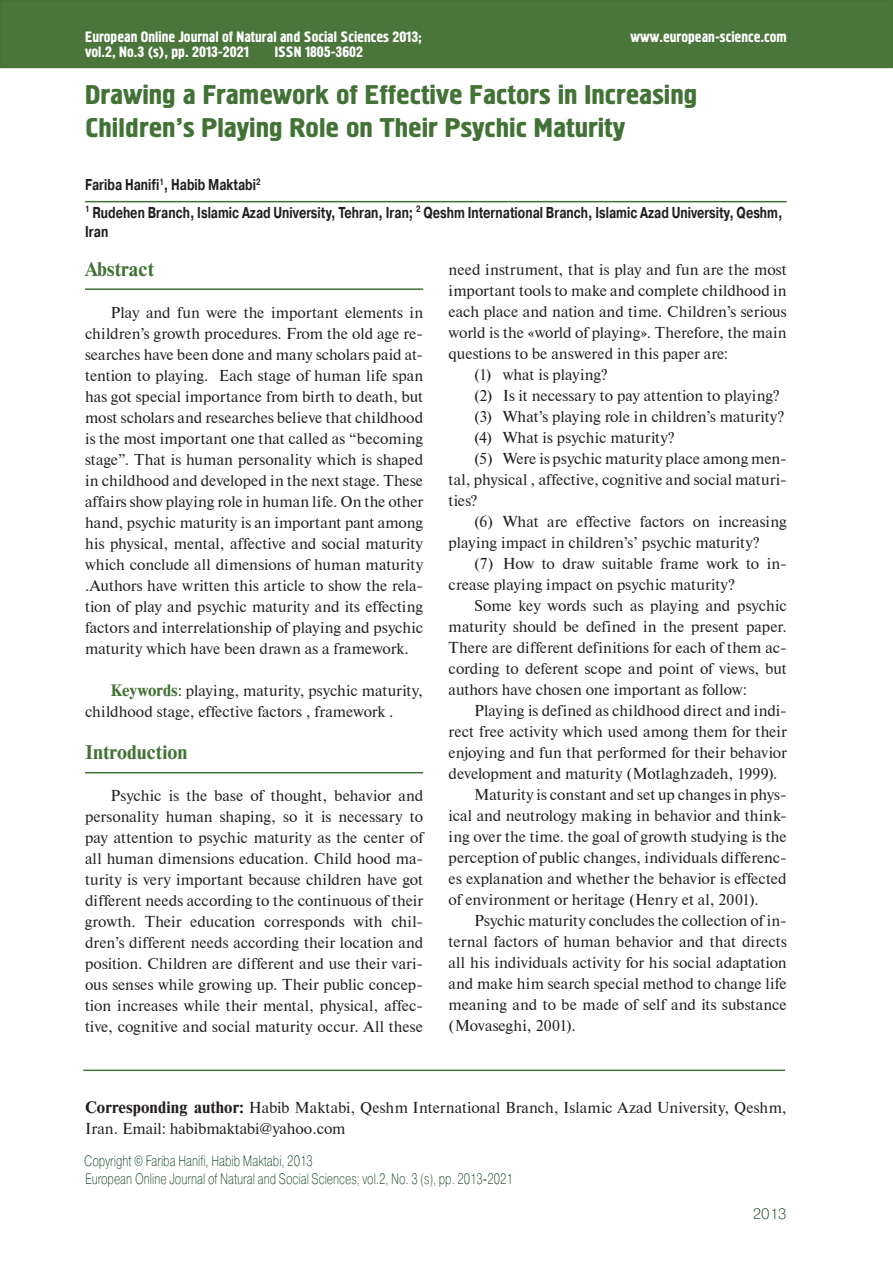
<style>
.page{position:relative;width:893px;height:1263px;background:#fff}
.page>*{position:absolute;margin:0;border:0;box-sizing:border-box;transform-origin:0 0}
.t1{font:27px/32.4px "Hermes C";color:#427235;scale:1.11 1}
.t2{font:18.75px "Newton C Bold";color:#427235}
.t3{font:15.75px/21px "Newton CTT";letter-spacing:.005em;color:#231f20;text-align:justify}
.t4{font:700 15.75px/27.5px "Pragmatica C";color:#231f20;scale:.75 1}
.t5{font:15px/15.5px "Hermes C";color:#fff}
.t6{font:15px "Pragmatica Light C";color:#0b3e20;scale:.75 1}
.t7{font:15px "Pragmatica Light C";color:#0b3e20}
.s1{font-family:"Newton C Bold";color:#427235}
.s2{font-family:"Newton C Bold"}
</style>
<div class="page">
<div style="left:1px;top:1px;width:891px;height:66px;background:#4b763b"></div>
<div style="left:0;top:0;width:893px;height:68px;border:2px solid #427235"></div>
<hr style="left:83px;top:1070px;width:702px;height:1px;background:#427235">
<hr style="left:85px;top:201px;width:702px;height:1px;background:#427235">
<hr style="left:85px;top:288px;width:338px;height:2px;background:#427235">
<hr style="left:85px;top:772px;width:338px;height:1px;background:#427235">
<p class="t5" style="left:275px;top:29px;width:149px;text-indent:-190px">European Online Journal of Natural and Social Sciences 2013;<br>ISSN 1805-3602</p>
<p class="t5" style="left:630px;top:30px;width:158px">www.european-science.com</p>
<p class="t5" style="left:85px;top:45px;width:165px">vol.2, No.3 (s), pp. 2013-2021</p>
<h1 class="t1" style="left:85px;top:80px;width:553px">Drawing a Framework of Effective Factors in Increasing<br>Children’s Playing Role on Their Psychic Maturity</h1>
<p class="t4" style="left:85px;top:171px;width:931px">Fariba Hanifi<sup>1</sup>, Habib Maktabi<sup>2<br>1</sup> Rudehen Branch, Islamic Azad University, Tehran, Iran; <sup>2</sup> Qeshm International Branch, Islamic Azad University, Qeshm,</p>
<p class="t4" style="left:85px;top:217px;width:32px">Iran</p>
<p class="t2" style="left:85px;top:261px;width:71px">Abstract</p>
<p class="t3" style="left:85px;top:302px;width:340px;text-indent:26px">Play and fun were the important elements in children’s growth procedures. From the old age re&shy;searches have been done and many scholars paid at&shy;tention to playing. Each stage of human life span has got special importance from birth to death, but most scholars and researches believe that childhood is the most important one that called as “becoming stage”. That is human personality which is shaped in childhood and developed in the next stage. These affairs show playing role in human life. On the other hand, psychic maturity is an important pant among his physical, mental, affective and social maturity which conclude all dimensions of human maturity .Authors have written this article to show the rela&shy;tion of play and psychic maturity and its effecting factors and interrelationship of playing and psychic maturity which have been drawn as a framework.</p>
<p class="t3" style="left:85px;top:680px;width:340px;text-indent:26px"><span class="s1">Keywords</span>: playing, maturity, psychic maturity, childhood stage, effective factors , framework .</p>
<p class="t2" style="left:85px;top:745px;width:104px">Introduction</p>
<p class="t3" style="left:85px;top:786px;width:340px;text-indent:26px">Psychic is the base of thought, behavior and personality human shaping, so it is necessary to pay attention to psychic maturity as the center of all human dimensions education. Child hood ma&shy;turity is very important because children have got different needs according to the continuous of their growth. Their education corresponds with chil&shy;dren’s different needs according their location and position. Children are different and use their vari&shy;ous senses while growing up. Their public concep&shy;tion increases while their mental, physical, affec&shy;tive, cognitive and social maturity occur. All these</p>
<p class="t3" style="left:449px;top:260px;width:340px">need instrument, that is play and fun are the most</p>
<p class="t3" style="left:449px;top:281px;width:340px">important tools to make and complete childhood in</p>
<p class="t3" style="left:449px;top:302px;width:339px">each place and nation and time. Children’s serious</p>
<p class="t3" style="left:449px;top:323px;width:340px">world is the «world of playing». Therefore, the main</p>
<p class="t3" style="left:449px;top:344px;width:281px">questions to be answered in this paper are:</p>
<p class="t3" style="left:474px;top:365px;width:135px">(1) what is playing?</p>
<p class="t3" style="left:474px;top:386px;width:307px">(2) Is it necessary to pay attention to playing?</p>
<p class="t3" style="left:474px;top:407px;width:312px">(3) What’s playing role in children’s maturity?</p>
<p class="t3" style="left:474px;top:428px;width:202px">(4) What is psychic maturity?</p>
<p class="t3" style="left:474px;top:449px;width:314px">(5) Were is psychic maturity place among men-</p>
<p class="t3" style="left:449px;top:470px;width:339px">tal, physical , affective, cognitive and social maturi-</p>
<p class="t3" style="left:449px;top:491px;width:31px">ties?</p>
<p class="t3" style="left:474px;top:512px;width:314px">(6) What are effective factors on increasing</p>
<p class="t3" style="left:449px;top:533px;width:313px">playing impact in children’s’ psychic maturity?</p>
<p class="t3" style="left:474px;top:554px;width:314px">(7) How to draw suitable frame work to in-</p>
<p class="t3" style="left:449px;top:575px;width:288px">crease playing impact on psychic maturity?</p>
<p class="t3" style="left:474px;top:596px;width:314px">Some key words such as playing and psychic</p>
<p class="t3" style="left:449px;top:617px;width:340px">maturity should be defined in the present paper.</p>
<p class="t3" style="left:449px;top:637px;width:340px">There are different definitions for each of them ac-</p>
<p class="t3" style="left:449px;top:658px;width:340px">cording to deferent scope and point of views, but</p>
<p class="t3" style="left:449px;top:679px;width:300px">authors have chosen one important as follow:</p>
<p class="t3" style="left:474px;top:700px;width:314px">Playing is defined as childhood direct and indi-</p>
<p class="t3" style="left:449px;top:721px;width:340px">rect free activity which used among them for their</p>
<p class="t3" style="left:449px;top:742px;width:340px">enjoying and fun that performed for their behavior</p>
<p class="t3" style="left:449px;top:763px;width:330px">development and maturity (Motlaghzadeh, 1999).</p>
<p class="t3" style="left:474px;top:784px;width:314px">Maturity is constant and set up changes in phys-</p>
<p class="t3" style="left:449px;top:805px;width:340px">ical and neutrology making in behavior and think-</p>
<p class="t3" style="left:449px;top:826px;width:340px">ing over the time. the goal of growth studying is the</p>
<p class="t3" style="left:449px;top:847px;width:340px">perception of public changes, individuals differenc-</p>
<p class="t3" style="left:449px;top:868px;width:339px">es explanation and whether the behavior is effected</p>
<p class="t3" style="left:449px;top:889px;width:311px">of environment or heritage (Henry et al, 2001).</p>
<p class="t3" style="left:474px;top:910px;width:314px">Psychic maturity concludes the collection of in-</p>
<p class="t3" style="left:449px;top:931px;width:340px">ternal factors of human behavior and that directs</p>
<p class="t3" style="left:449px;top:952px;width:339px">all his individuals activity for his social adaptation</p>
<p class="t3" style="left:449px;top:973px;width:340px">and make him search special method to change life</p>
<p class="t3" style="left:449px;top:994px;width:340px">meaning and to be made of self and its substance</p>
<p class="t3" style="left:449px;top:1015px;width:129px">(Movaseghi, 2001).</p>
<p class="t3" style="left:85px;top:1097px;width:703px"><span class="s2">Corresponding author:</span> Habib Maktabi, Qeshm International Branch, Islamic Azad University, Qeshm,<br>Iran. Email: habibmaktabi@yahoo.com</p>
<p class="t6" style="left:84px;top:1155px;width:306px">Copyright © Fariba Hanifi, Habib Maktabi, 2013</p>
<p class="t6" style="left:85px;top:1173px;width:572px">European Online Journal of Natural and Social Sciences; vol.2, No. 3 (s), pp. 2013-2021</p>
<p class="t7" style="left:753px;top:1208px;width:35px">2013</p>
</div>
